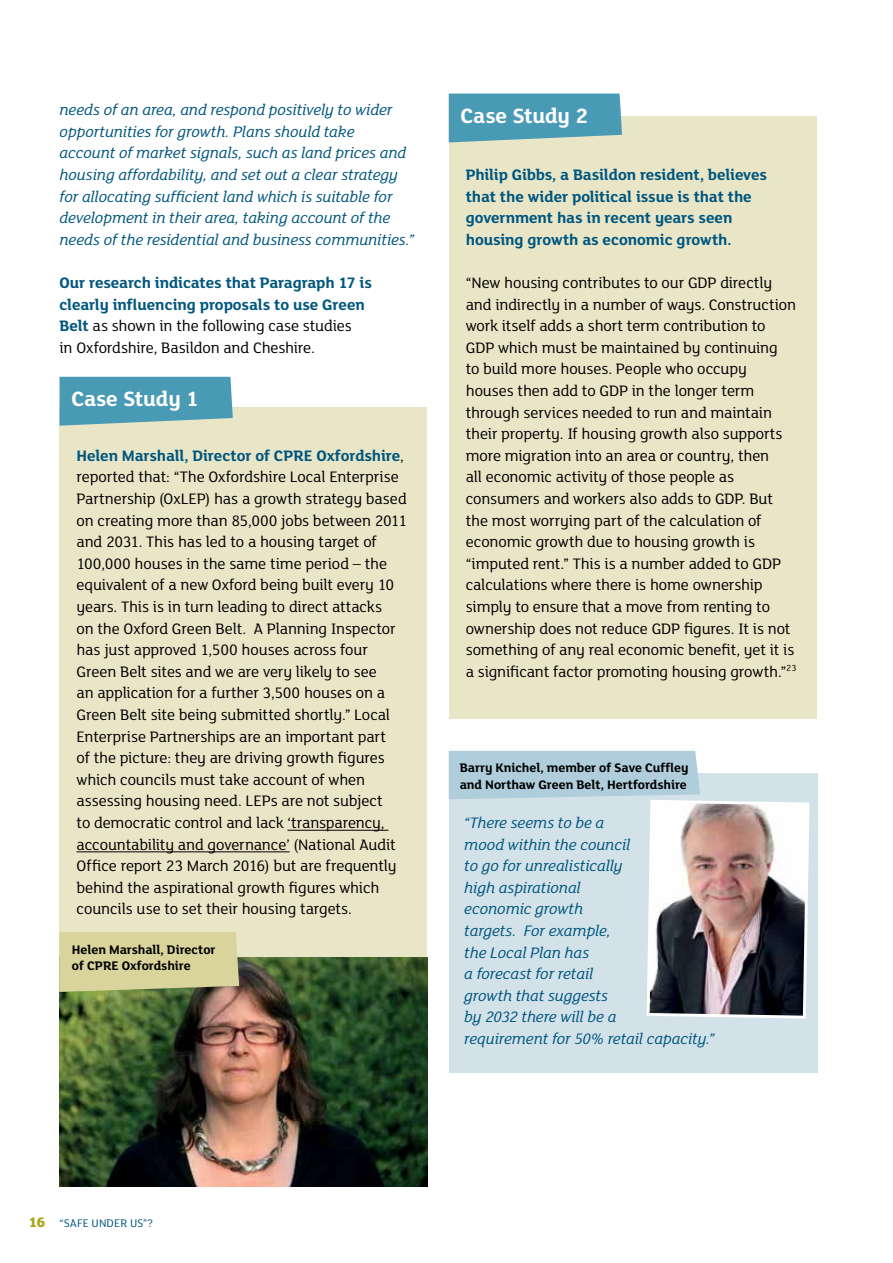
<style>
.page{position:relative;width:893px;height:1263px;background:#fff}
.page>*{position:absolute;margin:0;border:0;box-sizing:border-box;transform-origin:0 0}
.t1{font:700 22.5px "FS Lola";letter-spacing:-.015em;color:#fff}
.t2{font:16.5px/21.6px "FS Lola";letter-spacing:-.01em;color:#000}
.t3{font:italic 16.5px/21.6px "FS Lola";letter-spacing:-.005em;color:#00567e}
.t4{font:700 16.5px/21.6px "FS Lola";letter-spacing:-.01em;color:#00567e}
.t5{font:700 13.5px/16.5px "FS Lola";letter-spacing:-.005em;color:#000}
.t6{font:12px "FS Lola";letter-spacing:.01em;color:#00567e}
.s1{font-weight:400;color:#000}
.s2{font-weight:700;color:#00567e}
.s3{font-weight:800;font-size:15px;color:#a9a415}
</style>
<div class="page">
<div style="left:60px;top:407px;width:367px;height:779px;background:#e9e6c8"></div>
<hr style="left:287px;top:830px;width:101px;height:1px;background:#000">
<hr style="left:77px;top:851px;width:213px;height:1px;background:#000">
<svg style="left:60px;top:377px;width:173px;height:49px;background:#57a1b7"></svg>
<img style="left:60px;top:958px;width:367px;height:228px">
<svg style="left:59px;top:932px;width:180px;height:60px;background:#d2ce96"></svg>
<div style="left:449px;top:116px;width:368px;height:602px;background:#e9e6c8"></div>
<svg style="left:449px;top:94px;width:173px;height:48px;background:#559fb6"></svg>
<div style="left:449px;top:773px;width:368px;height:300px;background:#d3e2e9"></div>
<svg style="left:449px;top:751px;width:361px;height:268px"></svg>
<p class="t3" style="left:60px;top:98px;width:356px">needs of an area, and respond positively to wider opportunities for growth. Plans should take account of market signals, such as land prices and housing affordability, and set out a clear strategy for allocating sufficient land which is suitable for development in their area, taking account of the needs of the residential and business communities.”</p>
<p class="t4" style="left:60px;top:271px;width:314px">Our research indicates that Paragraph 17 is clearly influencing proposals to use Green Belt <span class="s1">as shown in the following case studies<br>in Oxfordshire, Basildon and Cheshire.</span></p>
<h1 class="t1" style="left:71px;top:383px;width:129px">Case Study 1</h1>
<p class="t2" style="left:77px;top:444px;width:332px"><span class="s2">Helen Marshall, Director of CPRE Oxfordshire</span>, reported that: “The Oxfordshire Local Enterprise Partnership (OxLEP) has a growth strategy based on creating more than 85,000 jobs between 2011 and 2031. This has led to a housing target of 100,000 houses in the same time period – the equivalent of a new Oxford being built every 10 years. This is in turn leading to direct attacks<br>on the Oxford Green Belt. A Planning Inspector has just approved 1,500 houses across four Green Belt sites and we are very likely to see<br>an application for a further 3,500 houses on a Green Belt site being submitted shortly.” Local Enterprise Partnerships are an important part<br>of the picture: they are driving growth figures which councils must take account of when assessing housing need. LEPs are not subject<br>to democratic control and lack ‘transparency, accountability and governance’ (National Audit Office report 23 March 2016) but are frequently behind the aspirational growth figures which councils use to set their housing targets.</p>
<p class="t5" style="left:72px;top:940px;width:145px">Helen Marshall, Director of CPRE Oxfordshire</p>
<h1 class="t1" style="left:461px;top:100px;width:129px">Case Study 2</h1>
<p class="t4" style="left:466px;top:163px;width:303px">Philip Gibbs, a Basildon resident, believes that the wider political issue is that the government has in recent years seen housing growth as economic growth.</p>
<p class="t2" style="left:466px;top:271px;width:332px">“New housing contributes to our GDP directly and indirectly in a number of ways. Construction work itself adds a short term contribution to GDP which must be maintained by continuing<br>to build more houses. People who occupy houses then add to GDP in the longer term through services needed to run and maintain their property. If housing growth also supports more migration into an area or country, then<br>all economic activity of those people as consumers and workers also adds to GDP. But the most worrying part of the calculation of economic growth due to housing growth is “imputed rent.” This is a number added to GDP calculations where there is home ownership simply to ensure that a move from renting to ownership does not reduce GDP figures. It is not something of any real economic benefit, yet it is a significant factor promoting housing growth.”<sup>23</sup></p>
<p class="t5" style="left:460px;top:759px;width:230px">Barry Knichel, member of Save Cuffley and Northaw Green Belt, Hertfordshire</p>
<p class="t3" style="left:464px;top:811px;width:251px">“There seems to be a<br>mood within the council<br>to go for unrealistically<br>high aspirational<br>economic growth<br>targets. For example,<br>the Local Plan has<br>a forecast for retail<br>growth that suggests<br>by 2032 there will be a<br>requirement for 50% retail capacity.”</p>
<p class="t6" style="left:28px;top:1216px;width:126px"><span class="s3">16</span> “Safe under us”?</p>
</div>
